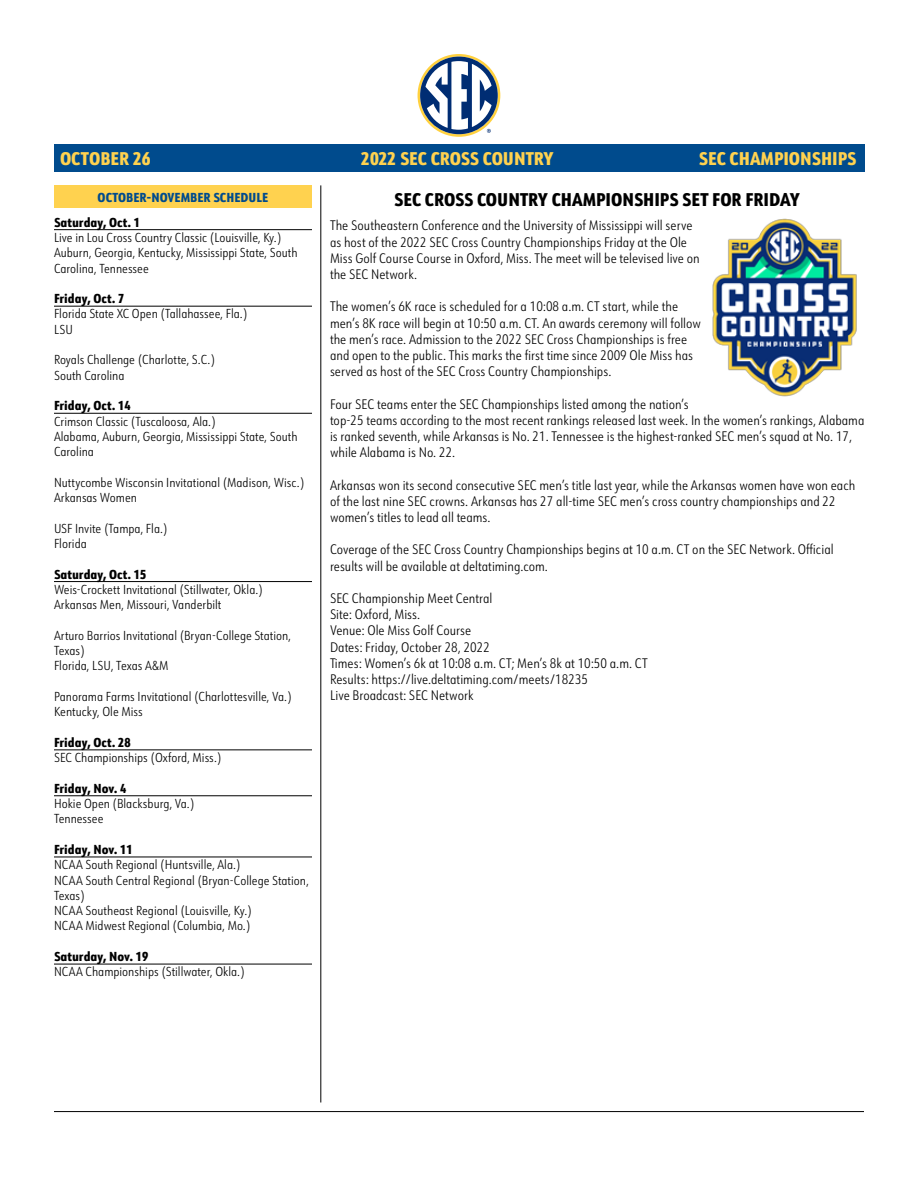
<style>
.page{position:relative;width:918px;height:1188px;background:#fff}
.page>*{position:absolute;margin:0;border:0;box-sizing:border-box;transform-origin:0 0}
.t1{font:800 18px "URW Form Cond";color:#ffd24f}
.t2{font:800 18px "URW Form Cond";color:#000}
.t3{font:300 13.5px/16.2px "URW Form Cond";color:#000}
.t4{font:300 12.75px/15.3px "URW Form Cond";color:#000}
.t5{font:800 12.75px "URW Form Cond";color:#000}
.t6{font:800 12.75px "URW Form Cond";color:#004b8d}
</style>
<div class="page">
<div style="left:54px;top:144px;width:810px;height:28px;background:#004b8d"></div>
<hr style="left:54px;top:1111px;width:810px;height:1px;background:#000">
<hr style="left:321px;top:185px;width:1px;height:917px;background:#000">
<svg style="left:418px;top:54px;width:82px;height:83px"></svg>
<hr style="left:54px;top:229px;width:258px;height:1px;background:#000">
<hr style="left:54px;top:306px;width:258px;height:1px;background:#000">
<hr style="left:54px;top:413px;width:258px;height:1px;background:#000">
<hr style="left:54px;top:581px;width:258px;height:1px;background:#000">
<hr style="left:54px;top:750px;width:258px;height:1px;background:#000">
<hr style="left:54px;top:796px;width:258px;height:1px;background:#000">
<hr style="left:54px;top:857px;width:258px;height:1px;background:#000">
<hr style="left:54px;top:964px;width:258px;height:1px;background:#000">
<div style="left:54px;top:185px;width:258px;height:23px;background:#ffd24f"></div>
<img style="left:712px;top:218px;width:145px;height:179px">
<h1 class="t1" style="left:60px;top:146px;width:92px">OCTOBER 26</h1>
<h1 class="t1" style="left:361px;top:146px;width:194px">2022 SEC CROSS COUNTRY</h1>
<h1 class="t1" style="left:699px;top:146px;width:159px">SEC CHAMPIONSHIPS</h1>
<h1 class="t2" style="left:394px;top:186px;width:51px">SEC Cross</h1>
<h1 class="t2" style="left:477px;top:186px;width:21px">Country</h1>
<h1 class="t2" style="left:552px;top:186px;width:20px">Championships</h1>
<h1 class="t2" style="left:682px;top:186px;width:109px">Set For Fri day</h1>
<p class="t3" style="left:330px;top:217px;width:371px">The Southeastern Conference and the University of Mississippi will serve as host of the 2022 SEC Cross Country Championships Friday at the Ole Miss Golf Course Course in Oxford, Miss. The meet will be televised live on the SEC Network.</p>
<p class="t3" style="left:330px;top:298px;width:373px">The women’s 6K race is scheduled for a 10:08 a.m. CT start, while the men’s 8K race will begin at 10:50 a.m. CT. An awards ceremony will follow the men’s race. Admission to the 2022 SEC Cross Championships is free and open to the public. This marks the first time since 2009 Ole Miss has served as host of the SEC Cross Country Championships.</p>
<p class="t3" style="left:330px;top:395px;width:536px">Four SEC teams enter the SEC Championships listed among the nation’s<br>top-25 teams according to the most recent rankings released last week. In the women’s rankings, Alabama is ranked seventh, while Arkansas is No. 21. Tennessee is the highest-ranked SEC men’s squad at No. 17, while Alabama is No. 22.</p>
<p class="t3" style="left:330px;top:476px;width:527px">Arkansas won its second consecutive SEC men’s title last year, while the Arkansas women have won each of the last nine SEC crowns. Arkansas has 27 all-time SEC men’s cross country championships and 22 women’s titles to lead all teams.</p>
<p class="t3" style="left:330px;top:541px;width:505px">Coverage of the SEC Cross Country Championships begins at 10 a.m. CT on the SEC Network. Official results will be available at deltatiming.com.</p>
<p class="t3" style="left:330px;top:590px;width:319px">SEC Championship Meet Central<br>Site: Oxford, Miss.<br>Venue: Ole Miss Golf Course<br>Dates: Friday, October 28, 2022<br>Times: Women’s 6k at 10:08 a.m. CT; Men’s 8k at 10:50 a.m. CT Results: https://live.deltatiming.com/meets/18235<br>Live Broadcast: SEC Network</p>
<p class="t6" style="left:98px;top:188px;width:172px">OCTOBER-NOVEMBER SCHEDULE</p>
<p class="t5" style="left:54px;top:213px;width:88px">Saturday, Oct. 1</p>
<p class="t4" style="left:54px;top:229px;width:245px">Live in Lou Cross Country Classic (Louisville, Ky.)<br>Auburn, Georgia, Kentucky, Mississippi State, South<br>Carolina, Tennessee</p>
<p class="t5" style="left:54px;top:290px;width:72px">Friday, Oct. 7</p>
<p class="t4" style="left:54px;top:306px;width:195px">Florida State XC Open (Tallahassee, Fla.)<br>LSU</p>
<p class="t4" style="left:54px;top:352px;width:162px">Royals Challenge (Charlotte, S.C.)<br>South Carolina</p>
<p class="t5" style="left:54px;top:397px;width:78px">Friday, Oct. 14</p>
<p class="t4" style="left:54px;top:413px;width:245px">Crimson Classic (Tuscaloosa, Ala.)<br>Alabama, Auburn, Georgia, Mississippi State, South<br>Carolina</p>
<p class="t4" style="left:54px;top:474px;width:252px">Nuttycombe Wisconsin Invitational (Madison, Wisc.)<br>Arkansas Women</p>
<p class="t4" style="left:54px;top:520px;width:115px">USF Invite (Tampa, Fla.)<br>Florida</p>
<p class="t5" style="left:54px;top:565px;width:94px">Saturday, Oct. 15</p>
<p class="t4" style="left:54px;top:581px;width:210px">Weis-Crockett Invitational (Stillwater, Okla.)<br>Arkansas Men, Missouri, Vanderbilt</p>
<p class="t4" style="left:54px;top:627px;width:239px">Arturo Barrios Invitational (Bryan-College Station,<br>Texas)<br>Florida, LSU, Texas A&amp;M</p>
<p class="t4" style="left:54px;top:688px;width:239px">Panorama Farms Invitational (Charlottesville, Va.)<br>Kentucky, Ole Miss</p>
<p class="t5" style="left:54px;top:733px;width:78px">Friday, Oct. 28</p>
<p class="t4" style="left:54px;top:750px;width:169px">SEC Championships (Oxford, Miss.)</p>
<p class="t5" style="left:54px;top:779px;width:74px">Friday, Nov. 4</p>
<p class="t4" style="left:54px;top:795px;width:142px">Hokie Open (Blacksburg, Va.)<br>Tennessee</p>
<p class="t5" style="left:54px;top:840px;width:80px">Friday, Nov. 11</p>
<p class="t4" style="left:54px;top:857px;width:256px">NCAA South Regional (Huntsville, Ala.)<br>NCAA South Central Regional (Bryan-College Station, Texas)<br>NCAA Southeast Regional (Louisville, Ky.)<br>NCAA Midwest Regional (Columbia, Mo.)</p>
<p class="t5" style="left:54px;top:947px;width:96px">Saturday, Nov. 19</p>
<p class="t4" style="left:54px;top:964px;width:192px">NCAA Championships (Stillwater, Okla.)</p>
</div>
